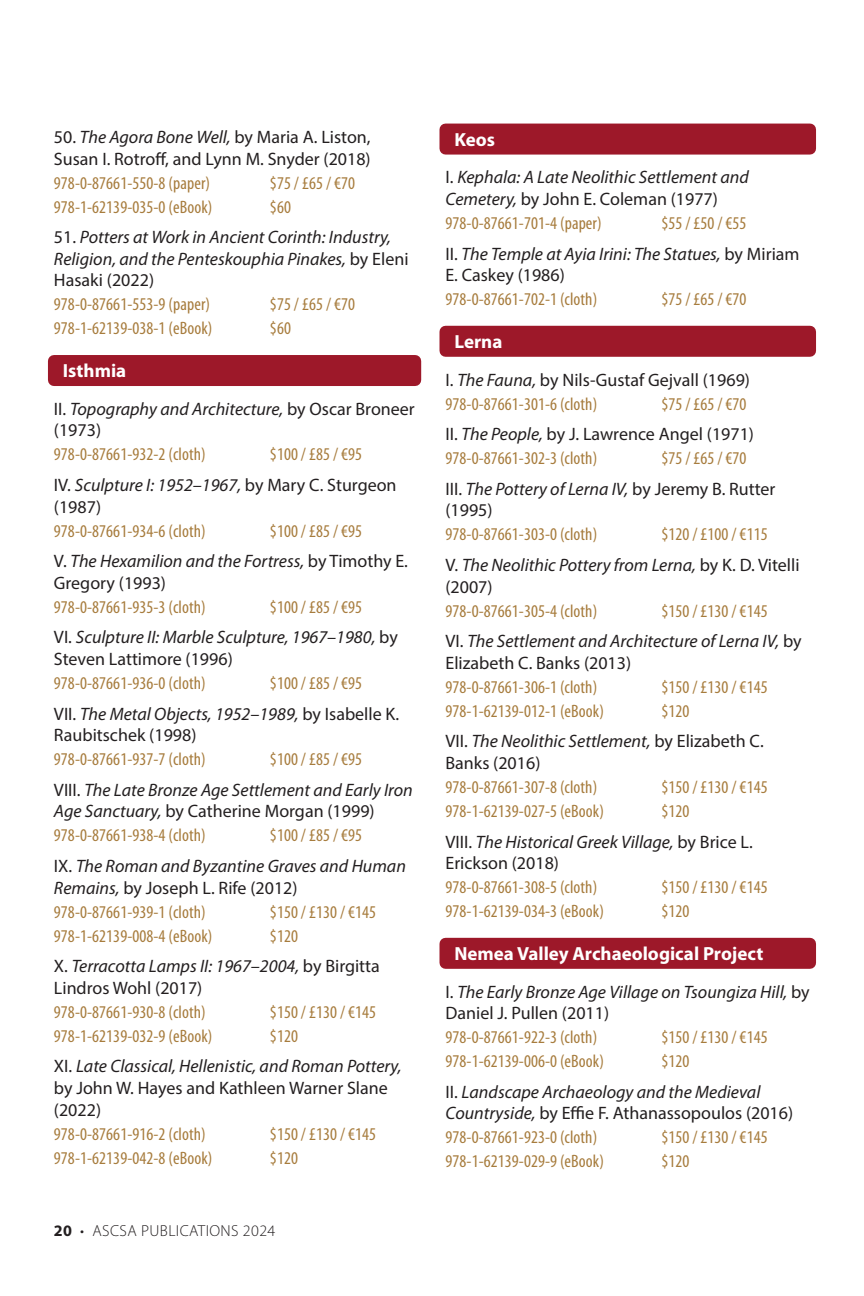
<style>
.page{position:relative;width:864px;height:1296px;background:#fff}
.page>*{position:absolute;margin:0;border:0;box-sizing:border-box;transform-origin:0 0}
.t1{font:700 19px "Myriad Pro";color:#fff}
.t2{font:italic 18px/30.6px "Myriad Pro";color:#231f20}
.t3{font:condensed 18px/24px "Myriad Pro";letter-spacing:.005em;color:#a77c3d}
.t4{font:18px/21.6px "Myriad Pro";color:#231f20}
.t5{font:300 16px "Myriad Pro";letter-spacing:.025em;color:#231f20}
.s1{font-style:italic}
.s2{font-style:normal}
.s3{font-style:normal;font-stretch:condensed;color:#a77c3d}
.s4{font-style:italic;font-stretch:normal;color:#231f20}
.s5{font-stretch:normal;color:#231f20}
.s6{font-weight:700}
.s7{font-stretch:condensed;color:#a77c3d}
</style>
<div class="page">
<div style="left:48px;top:355px;width:373px;height:31px;background:#9d1829"></div>
<div style="left:439px;top:124px;width:377px;height:31px;background:#9d1829"></div>
<div style="left:439px;top:326px;width:377px;height:31px;background:#9d1829"></div>
<div style="left:439px;top:938px;width:377px;height:31px;background:#9d1829"></div>
<p class="t4" style="left:54px;top:126px;width:318px">50. <span class="s1">The Agora Bone Well,</span> by Maria A. Liston,<br>Susan I. Rotroff, and Lynn M. Snyder (2018)</p>
<p class="t3" style="left:54px;top:170px;width:158px">978-0-87661-550-8 (paper)</p>
<p class="t3" style="left:270px;top:170px;width:87px">$75 / £65 / €70</p>
<p class="t3" style="left:54px;top:194px;width:160px">978-1-62139-035-0 (eBook)</p>
<p class="t3" style="left:270px;top:194px;width:22px">$60</p>
<p class="t2" style="left:54px;top:226px;width:356px;line-height:21.6px"><span class="s2">51.</span> Potters at Work in Ancient Corinth: Industry,<br>Religion, and the Penteskouphia Pinakes, <span class="s2">by Eleni<br>Hasaki (2022)</span></p>
<p class="t3" style="left:54px;top:292px;width:158px">978-0-87661-553-9 (paper)</p>
<p class="t3" style="left:270px;top:292px;width:87px">$75 / £65 / €70</p>
<p class="t3" style="left:54px;top:316px;width:160px">978-1-62139-038-1 (eBook)</p>
<p class="t3" style="left:270px;top:316px;width:22px">$60</p>
<p class="t1" style="left:63px;top:358px;width:65px">Isthmia</p>
<p class="t2" style="left:54px;top:398px;width:362px;line-height:21.6px"><span class="s2">II.</span> Topography and Architecture, <span class="s2">by Oscar Broneer (1973)</span></p>
<p class="t3" style="left:54px;top:442px;width:153px">978-0-87661-932-2 (cloth)</p>
<p class="t2" style="left:54px;top:439px;width:344px;text-indent:216px"><span class="s3">$100 / £85 / €95<br></span><span class="s2">IV.</span> Sculpture I: 1952–1967, <span class="s2">by Mary C. Sturgeon</span></p>
<p class="t4" style="left:54px;top:496px;width:49px">(1987)</p>
<p class="t3" style="left:54px;top:518px;width:153px">978-0-87661-934-6 (cloth)</p>
<p class="t2" style="left:54px;top:515px;width:356px;text-indent:216px"><span class="s3">$100 / £85 / €95<br></span><span class="s2">V.</span> The Hexamilion and the Fortress, <span class="s2">by Timothy E.</span></p>
<p class="t4" style="left:54px;top:572px;width:114px">Gregory (1993)</p>
<p class="t3" style="left:54px;top:595px;width:153px">978-0-87661-935-3 (cloth)</p>
<p class="t2" style="left:54px;top:591px;width:345px;text-indent:216px"><span class="s3">$100 / £85 / €95<br></span><span class="s2">VI.</span> Sculpture II: Marble Sculpture, 1967–1980, <span class="s2">by</span></p>
<p class="t4" style="left:54px;top:648px;width:180px">Steven Lattimore (1996)</p>
<p class="t3" style="left:54px;top:671px;width:153px">978-0-87661-936-0 (cloth)</p>
<p class="t2" style="left:54px;top:667px;width:347px;text-indent:216px"><span class="s3">$100 / £85 / €95<br></span><span class="s2">VII.</span> The Metal Objects, 1952–1989, <span class="s2">by Isabelle K.</span></p>
<p class="t4" style="left:54px;top:724px;width:144px">Raubitschek (1998)</p>
<p class="t3" style="left:54px;top:747px;width:153px">978-0-87661-937-7 (cloth)</p>
<p class="t2" style="left:54px;top:744px;width:360px;text-indent:216px"><span class="s3">$100 / £85 / €95<br></span><span class="s2">VIII.</span> The Late Bronze Age Settlement and Early Iron</p>
<p class="t3" style="left:54px;top:799px;width:322px"><span class="s4">Age Sanctuary,</span> <span class="s5">by Catherine Morgan (1999)<br></span>978-0-87661-938-4 (cloth)</p>
<p class="t2" style="left:54px;top:820px;width:353px;text-indent:216px"><span class="s3">$100 / £85 / €95<br></span><span class="s2">IX.</span> The Roman and Byzantine Graves and Human</p>
<p class="t3" style="left:54px;top:875px;width:245px"><span class="s4">Remains,</span> <span class="s5">by Joseph L. Rife (2012)<br></span>978-0-87661-939-1 (cloth)</p>
<p class="t3" style="left:270px;top:899px;width:108px">$150 / £130 / €145</p>
<p class="t2" style="left:54px;top:920px;width:327px;text-indent:216px"><span class="s3">$120<br></span><span class="s2">X.</span> Terracotta Lamps II: 1967–2004, <span class="s2">by Birgitta</span></p>
<p class="t4" style="left:54px;top:977px;width:150px">Lindros Wohl (2017)</p>
<p class="t3" style="left:54px;top:1000px;width:153px">978-0-87661-930-8 (cloth)</p>
<p class="t3" style="left:270px;top:1000px;width:108px">$150 / £130 / €145</p>
<p class="t3" style="left:54px;top:1024px;width:160px">978-1-62139-032-9 (eBook)</p>
<p class="t3" style="left:54px;top:923px;width:160px">978-1-62139-008-4 (eBook)</p>
<p class="t2" style="left:54px;top:1020px;width:349px;text-indent:216px"><span class="s3">$120<br></span><span class="s2">XI.</span> Late Classical, Hellenistic, and Roman Pottery,</p>
<p class="t4" style="left:54px;top:1077px;width:335px">by John W. Hayes and Kathleen Warner Slane (2022)</p>
<p class="t3" style="left:54px;top:1121px;width:153px">978-0-87661-916-2 (cloth)</p>
<p class="t3" style="left:270px;top:1121px;width:108px">$150 / £130 / €145</p>
<p class="t3" style="left:54px;top:1145px;width:160px">978-1-62139-042-8 (eBook)</p>
<p class="t3" style="left:270px;top:1145px;width:29px">$120</p>
<p class="t5" style="left:54px;top:1221px;width:223px"><span class="s6">20</span> • ASCSA PUBLICATIONS 2024</p>
<p class="t1" style="left:454px;top:127px;width:42px">Keos</p>
<p class="t2" style="left:445px;top:166px;width:305px;line-height:21.6px"><span class="s2">I.</span> Kephala: A Late Neolithic Settlement and<br>Cemetery, <span class="s2">by John E. Coleman (1977)</span></p>
<p class="t3" style="left:445px;top:211px;width:158px">978-0-87661-701-4 (paper)</p>
<p class="t2" style="left:445px;top:207px;width:356px;text-indent:216px"><span class="s3">$55 / £50 / €55<br></span><span class="s2">II.</span> The Temple at Ayia Irini: The Statues, <span class="s2">by Miriam</span></p>
<p class="t4" style="left:445px;top:264px;width:121px">E. Caskey (1986)</p>
<p class="t3" style="left:445px;top:287px;width:153px">978-0-87661-702-1 (cloth)</p>
<p class="t3" style="left:661px;top:287px;width:87px">$75 / £65 / €70</p>
<p class="t1" style="left:454px;top:329px;width:49px">Lerna</p>
<p class="t4" style="left:445px;top:367px;width:306px;line-height:24px">I. <span class="s1">The Fauna,</span> by Nils-Gustaf Gejvall (1969)<br><span class="s7">978-0-87661-301-6 (cloth)</span></p>
<p class="t4" style="left:445px;top:388px;width:310px;line-height:30.6px;text-indent:216px"><span class="s7">$75 / £65 / €70<br></span>II. <span class="s1">The People,</span> by J. Lawrence Angel (1971)</p>
<p class="t3" style="left:445px;top:446px;width:153px">978-0-87661-302-3 (cloth)</p>
<p class="t4" style="left:445px;top:443px;width:332px;line-height:30.6px;text-indent:216px"><span class="s7">$75 / £65 / €70<br></span>III. <span class="s1">The Pottery of Lerna IV,</span> by Jeremy B. Rutter</p>
<p class="t4" style="left:445px;top:499px;width:49px">(1995)</p>
<p class="t3" style="left:445px;top:522px;width:153px">978-0-87661-303-0 (cloth)</p>
<p class="t2" style="left:445px;top:519px;width:356px;text-indent:216px"><span class="s3">$120 / £100 / €115<br></span><span class="s2">V.</span> The Neolithic Pottery from Lerna, <span class="s2">by K. D. Vitelli</span></p>
<p class="t4" style="left:445px;top:575px;width:49px">(2007)</p>
<p class="t3" style="left:445px;top:598px;width:153px">978-0-87661-305-4 (cloth)</p>
<p class="t2" style="left:445px;top:595px;width:358px;text-indent:216px"><span class="s3">$150 / £130 / €145<br></span><span class="s2">VI.</span> The Settlement and Architecture of Lerna IV, <span class="s2">by</span></p>
<p class="t4" style="left:445px;top:652px;width:187px">Elizabeth C. Banks (2013)</p>
<p class="t3" style="left:445px;top:675px;width:153px">978-0-87661-306-1 (cloth)</p>
<p class="t3" style="left:661px;top:675px;width:108px">$150 / £130 / €145</p>
<p class="t3" style="left:445px;top:699px;width:160px">978-1-62139-012-1 (eBook)</p>
<p class="t2" style="left:445px;top:695px;width:320px;text-indent:216px"><span class="s3">$120<br></span><span class="s2">VII.</span> The Neolithic Settlement, <span class="s2">by Elizabeth C.</span></p>
<p class="t4" style="left:445px;top:752px;width:96px">Banks (2016)</p>
<p class="t3" style="left:445px;top:775px;width:153px">978-0-87661-307-8 (cloth)</p>
<p class="t3" style="left:661px;top:775px;width:108px">$150 / £130 / €145</p>
<p class="t3" style="left:445px;top:799px;width:160px">978-1-62139-027-5 (eBook)</p>
<p class="t2" style="left:445px;top:795px;width:309px;text-indent:216px"><span class="s3">$120<br></span><span class="s2">VIII.</span> The Historical Greek Village, <span class="s2">by Brice L.</span></p>
<p class="t4" style="left:445px;top:852px;width:115px">Erickson (2018)</p>
<p class="t3" style="left:445px;top:875px;width:153px">978-0-87661-308-5 (cloth)</p>
<p class="t3" style="left:661px;top:875px;width:108px">$150 / £130 / €145</p>
<p class="t3" style="left:445px;top:899px;width:160px">978-1-62139-034-3 (eBook)</p>
<p class="t3" style="left:661px;top:899px;width:29px">$120</p>
<p class="t1" style="left:454px;top:941px;width:310px">Nemea Valley Archaeological Project</p>
<p class="t2" style="left:445px;top:980px;width:366px;line-height:21.6px"><span class="s2">I.</span> The Early Bronze Age Village on Tsoungiza Hill, <span class="s2">by<br>Daniel J. Pullen (2011)</span></p>
<p class="t3" style="left:445px;top:1025px;width:153px">978-0-87661-922-3 (cloth)</p>
<p class="t3" style="left:661px;top:1025px;width:108px">$150 / £130 / €145</p>
<p class="t3" style="left:445px;top:1049px;width:160px">978-1-62139-006-0 (eBook)</p>
<p class="t2" style="left:445px;top:1046px;width:316px;text-indent:216px"><span class="s3">$120<br></span><span class="s2">II.</span> Landscape Archaeology and the Medieval</p>
<p class="t4" style="left:445px;top:1101px;width:349px;line-height:24px"><span class="s1">Countryside,</span> by Effie F. Athanassopoulos (2016)<br><span class="s7">978-0-87661-923-0 (cloth)</span></p>
<p class="t3" style="left:661px;top:1125px;width:108px">$150 / £130 / €145</p>
<p class="t3" style="left:445px;top:1149px;width:160px">978-1-62139-029-9 (eBook)</p>
<p class="t3" style="left:661px;top:1149px;width:29px">$120</p>
</div>
